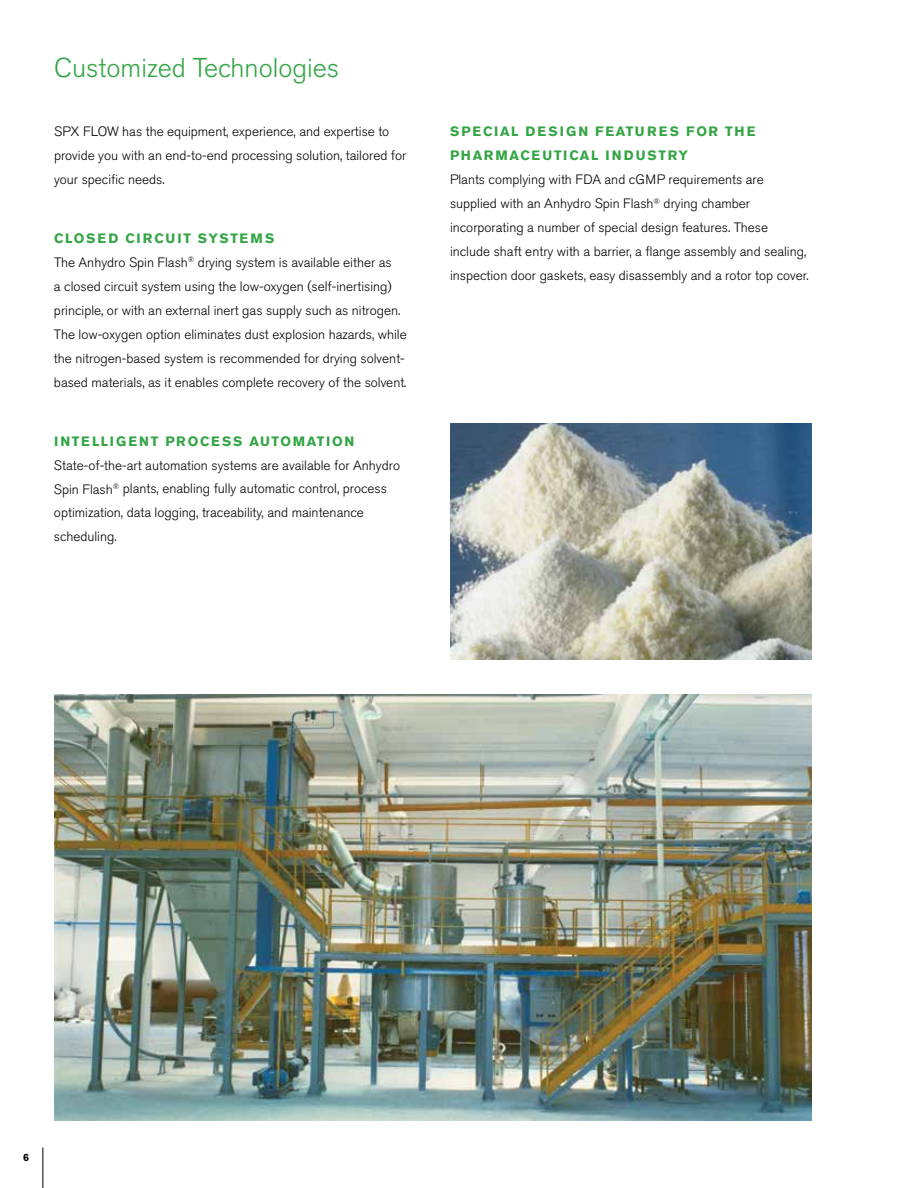
<style>
.page{position:relative;width:918px;height:1188px;background:#fff}
.page>*{position:absolute;margin:0;border:0;box-sizing:border-box;transform-origin:0 0}
.t1{font:300 27px "Akzidenz Grotesk Pro";color:#33a544}
.t2{font:300 13.5px/24px "Akzidenz Grotesk Pro";color:#000}
.t3{font:700 13.5px/24px "Akzidenz Grotesk Pro";letter-spacing:.12em;color:#33a544}
.t4{font:700 10.5px "Akzidenz Grotesk BE";color:#000}
.s1{font-weight:700;color:#33a544}
</style>
<div class="page">
<img style="left:54px;top:694px;width:757px;height:427px">
<img style="left:450px;top:424px;width:361px;height:236px">
<hr style="left:42px;top:1148px;width:1px;height:40px;background:#000">
<h1 class="t1" style="left:54px;top:50px;width:286px">Customized Technologies</h1>
<p class="t2" style="left:54px;top:120px;width:354px">SPX FLOW has the equipment, experience, and expertise to provide you with an end-to-end processing solution, tailored for your specific needs.</p>
<p class="t2" style="left:54px;top:226px;width:354px"><span class="s1">CLOSED CIRCUIT SYSTEMS<br></span>The Anhydro Spin Flash<sup>®</sup> drying system is available either as<br>a closed circuit system using the low-oxygen (self-inertising) principle, or with an external inert gas supply such as nitrogen.<br>The low-oxygen option eliminates dust explosion hazards, while the nitrogen-based system is recommended for drying solvent&shy;based materials, as it enables complete recovery of the solvent.</p>
<p class="t3" style="left:54px;top:429px;width:302px">INTELLIGENT PROCESS AUTOMATION</p>
<p class="t2" style="left:54px;top:453px;width:348px">State-of-the-art automation systems are available for Anhydro Spin Flash<sup>®</sup> plants, enabling fully automatic control, process optimization, data logging, traceability, and maintenance scheduling.</p>
<p class="t3" style="left:450px;top:119px;width:307px">SPECIAL DESIGN FEATURES FOR THE<br>PHARMACEUTICAL INDUSTRY</p>
<p class="t2" style="left:450px;top:168px;width:360px">Plants complying with FDA and cGMP requirements are supplied with an Anhydro Spin Flash<sup>®</sup> drying chamber incorporating a number of special design features. These include shaft entry with a barrier, a flange assembly and sealing, inspection door gaskets, easy disassembly and a rotor top cover.</p>
<p class="t4" style="left:23px;top:1151px;width:7px">6</p>
</div>
